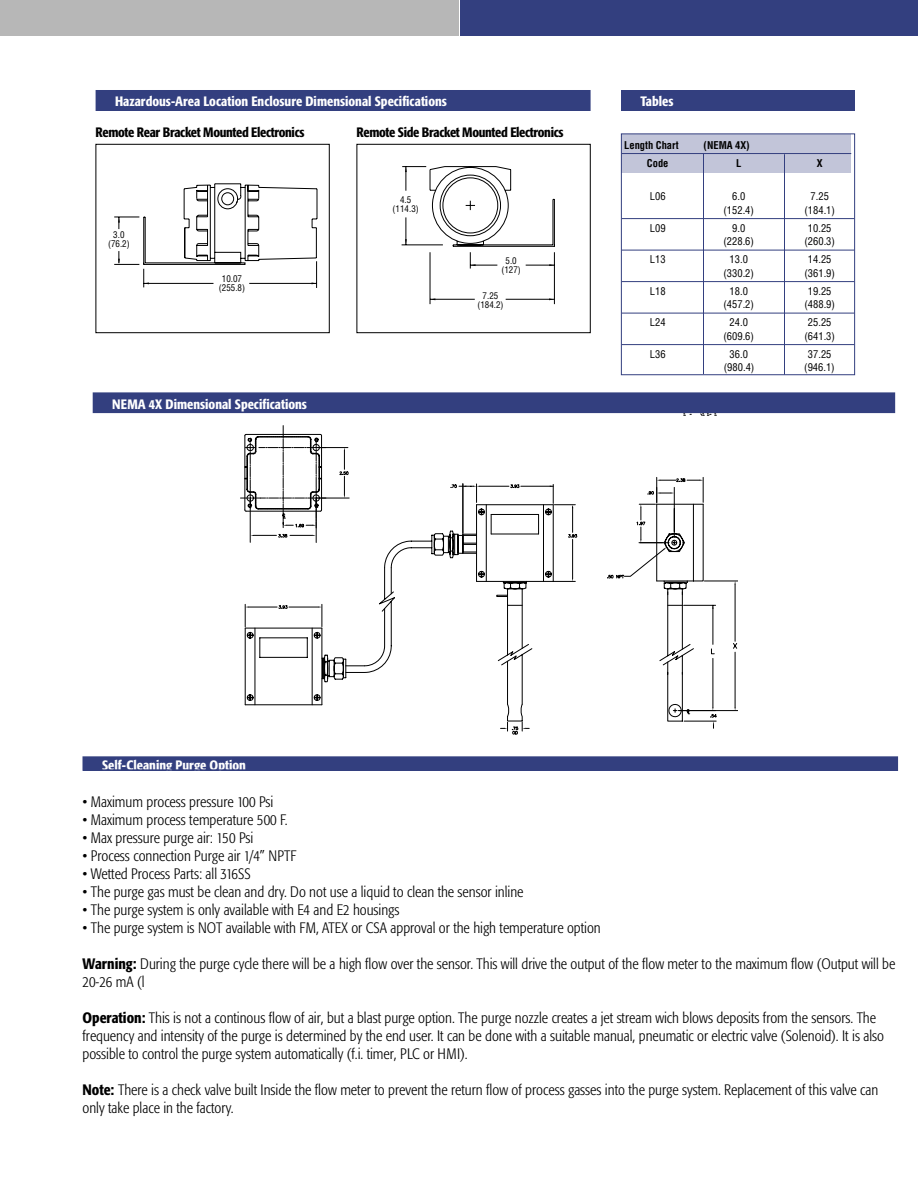
<style>
.page{position:relative;width:918px;height:1188px;background:#fff}
.page>*{position:absolute;margin:0;border:0;box-sizing:border-box;transform-origin:0 0}
.t1{font:300 condensed 15px/18px "Formata";color:#000}
._1c_-_Box_Heads{font:500 condensed 13.5px "Formata";color:#fff}
._2a_-_Spec_Head{font:500 condensed 13.5px "Formata";letter-spacing:-.025em;color:#000}
._3d_-_Chart_Body_w_rule{font:condensed 10.5px "Helvetica";color:#000}
.t2{font:700 condensed 10.5px "Helvetica";color:#000}
.t3{font:condensed 9.15px/9.1px "Helvetica";color:#000;text-align:center}
.t4{font:condensed 9px/9px "Helvetica";color:#000;text-align:center}
.s1{font-weight:500}
</style>
<div class="page">
<svg style="left:240px;top:425px;width:498px;height:306px"></svg>
<svg style="left:321px;top:580px;width:373px;height:125px"></svg>
<div style="left:461px;top:0;width:457px;height:36px;background:#333f7f"></div>
<div style="left:0;top:0;width:459px;height:36px;background:#b7b7b7"></div>
<div style="left:622px;top:91px;width:232px;height:19px;background:#333f7f"></div>
<div style="left:621px;top:90px;width:234px;height:21px;border:2px solid #333f7f"></div>
<hr style="left:622px;top:218px;width:232px;height:1px;background:#333f7f">
<hr style="left:622px;top:250px;width:232px;height:1px;background:#333f7f">
<hr style="left:622px;top:281px;width:232px;height:1px;background:#333f7f">
<hr style="left:622px;top:313px;width:232px;height:1px;background:#333f7f">
<hr style="left:622px;top:344px;width:232px;height:1px;background:#333f7f">
<div style="left:622px;top:134px;width:229px;height:39px;background:#c2c5d9"></div>
<hr style="left:622px;top:153px;width:229px;height:1px;background:#333f7f">
<div style="left:621px;top:133px;width:234px;height:242px;border:1px solid #333f7f"></div>
<hr style="left:703px;top:154px;width:1px;height:220px;background:#333f7f">
<hr style="left:784px;top:154px;width:1px;height:221px;background:#333f7f">
<div style="left:93px;top:393px;width:801px;height:19px;background:#333f7f"></div>
<div style="left:93px;top:392px;width:802px;height:21px;border:2px solid #333f7f"></div>
<svg style="left:95px;top:144px;width:235px;height:189px"></svg>
<svg style="left:356px;top:144px;width:235px;height:189px"></svg>
<div style="left:96px;top:91px;width:494px;height:19px;background:#333f7f"></div>
<div style="left:96px;top:90px;width:495px;height:21px;border:2px solid #333f7f"></div>
<div style="left:83px;top:757px;width:814px;height:13px;background:#333f7f"></div>
<div style="left:82px;top:756px;width:816px;height:15px;border:2px solid #333f7f"></div>
<p class="_1c_-_Box_Heads" style="left:115px;top:94px;width:333px">Hazardous-Area Location Enclosure Dimensional Specifications</p>
<p class="_2a_-_Spec_Head" style="left:96px;top:124px;width:210px">Remote Rear Bracket Mounted Electronics</p>
<p class="t3" style="left:108px;top:230px;width:23px">3.0 (76.2)</p>
<p class="t3" style="left:219px;top:274px;width:28px">10.07 (255.8)</p>
<p class="_1c_-_Box_Heads" style="left:112px;top:396px;width:196px">NEMA 4X Dimensional Specifications</p>
<p class="_2a_-_Spec_Head" style="left:357px;top:124px;width:208px">Remote Side Bracket Mounted Electronics</p>
<p class="t4" style="left:393px;top:195px;width:28px">4.5 (114.3)</p>
<p class="t4" style="left:501px;top:256px;width:21px">5.0 (127)</p>
<p class="t4" style="left:477px;top:291px;width:28px">7.25 (184.2)</p>
<p class="_1c_-_Box_Heads" style="left:640px;top:94px;width:35px">Tables</p>
<p class="t2" style="left:624px;top:138px;width:56px">Length Chart</p>
<p class="t2" style="left:704px;top:138px;width:48px">(NEMA 4X)</p>
<p class="t2" style="left:647px;top:156px;width:23px">Code</p>
<p class="t2" style="left:736px;top:156px;width:7px">L</p>
<p class="t2" style="left:817px;top:156px;width:7px">X</p>
<p class="_3d_-_Chart_Body_w_rule" style="left:650px;top:190px;width:17px">L06</p>
<p class="_3d_-_Chart_Body_w_rule" style="left:732px;top:190px;width:15px">6.0</p>
<p class="_3d_-_Chart_Body_w_rule" style="left:811px;top:190px;width:20px">7.25</p>
<p class="_3d_-_Chart_Body_w_rule" style="left:723px;top:203px;width:32px">(152.4)</p>
<p class="_3d_-_Chart_Body_w_rule" style="left:804px;top:203px;width:32px">(184.1)</p>
<p class="_3d_-_Chart_Body_w_rule" style="left:650px;top:221px;width:17px">L09</p>
<p class="_3d_-_Chart_Body_w_rule" style="left:732px;top:221px;width:15px">9.0</p>
<p class="_3d_-_Chart_Body_w_rule" style="left:808px;top:221px;width:25px">10.25</p>
<p class="_3d_-_Chart_Body_w_rule" style="left:723px;top:235px;width:32px">(228.6)</p>
<p class="_3d_-_Chart_Body_w_rule" style="left:804px;top:235px;width:32px">(260.3)</p>
<p class="_3d_-_Chart_Body_w_rule" style="left:650px;top:253px;width:17px">L13</p>
<p class="_3d_-_Chart_Body_w_rule" style="left:730px;top:253px;width:20px">13.0</p>
<p class="_3d_-_Chart_Body_w_rule" style="left:808px;top:253px;width:25px">14.25</p>
<p class="_3d_-_Chart_Body_w_rule" style="left:723px;top:266px;width:32px">(330.2)</p>
<p class="_3d_-_Chart_Body_w_rule" style="left:804px;top:266px;width:32px">(361.9)</p>
<p class="_3d_-_Chart_Body_w_rule" style="left:650px;top:284px;width:17px">L18</p>
<p class="_3d_-_Chart_Body_w_rule" style="left:730px;top:284px;width:20px">18.0</p>
<p class="_3d_-_Chart_Body_w_rule" style="left:808px;top:284px;width:25px">19.25</p>
<p class="_3d_-_Chart_Body_w_rule" style="left:723px;top:298px;width:32px">(457.2)</p>
<p class="_3d_-_Chart_Body_w_rule" style="left:804px;top:298px;width:32px">(488.9)</p>
<p class="_3d_-_Chart_Body_w_rule" style="left:650px;top:316px;width:17px">L24</p>
<p class="_3d_-_Chart_Body_w_rule" style="left:730px;top:316px;width:20px">24.0</p>
<p class="_3d_-_Chart_Body_w_rule" style="left:808px;top:316px;width:25px">25.25</p>
<p class="_3d_-_Chart_Body_w_rule" style="left:723px;top:329px;width:32px">(609.6)</p>
<p class="_3d_-_Chart_Body_w_rule" style="left:804px;top:329px;width:32px">(641.3)</p>
<p class="_3d_-_Chart_Body_w_rule" style="left:650px;top:347px;width:17px">L36</p>
<p class="_3d_-_Chart_Body_w_rule" style="left:730px;top:347px;width:20px">36.0</p>
<p class="_3d_-_Chart_Body_w_rule" style="left:808px;top:347px;width:25px">37.25</p>
<p class="_3d_-_Chart_Body_w_rule" style="left:724px;top:361px;width:32px">(980.4)</p>
<p class="_3d_-_Chart_Body_w_rule" style="left:804px;top:361px;width:32px">(946.1)</p>
<p class="_1c_-_Box_Heads" style="left:102px;top:757px;width:145px">Self-Cleaning Purge Option</p>
<p class="t1" style="left:82px;top:793px;width:192px">• Maximum process pressure 100 Psi</p>
<p class="t1" style="left:82px;top:811px;width:207px">• Maximum process temperature 500 F.</p>
<p class="t1" style="left:82px;top:829px;width:172px">• Max pressure purge air: 150 Psi</p>
<p class="t1" style="left:82px;top:847px;width:215px">• Process connection Purge air 1/4” NPTF</p>
<p class="t1" style="left:82px;top:865px;width:170px">• Wetted Process Parts: all 316SS</p>
<p class="t1" style="left:82px;top:883px;width:443px">• The purge gas must be clean and dry. Do not use a liquid to clean the sensor inline</p>
<p class="t1" style="left:82px;top:901px;width:319px">• The purge system is only available with E4 and E2 housings</p>
<p class="t1" style="left:82px;top:919px;width:520px">• The purge system is NOT available with FM, ATEX or CSA approval or the high temperature option</p>
<p class="t1" style="left:82px;top:955px;width:814px"><span class="s1">Warning:</span> During the purge cycle there will be a high flow over the sensor. This will drive the output of the flow meter to the maximum flow (Output will be<br>20-26 mA (l</p>
<p class="t1" style="left:82px;top:1009px;width:803px"><span class="s1">Operation:</span> This is not a continous flow of air, but a blast purge option. The purge nozzle creates a jet stream wich blows deposits from the sensors. The frequency and intensity of the purge is determined by the end user. It can be done with a suitable manual, pneumatic or electric valve (Solenoid). It is also possible to control the purge system automatically (f.i. timer, PLC or HMI).</p>
<p class="t1" style="left:82px;top:1081px;width:797px"><span class="s1">Note:</span> There is a check valve built Inside the flow meter to prevent the return flow of process gasses into the purge system. Replacement of this valve can only take place in the factory.</p>
</div>
